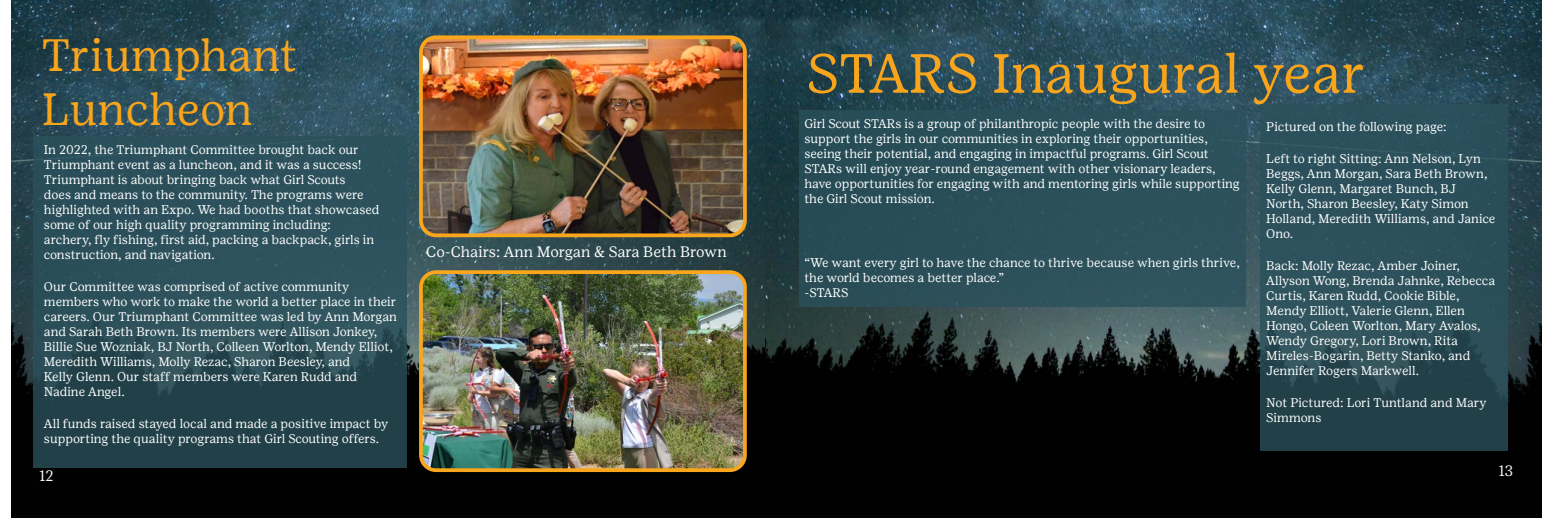
<style>
.page{position:relative;width:1553px;height:518px;background:#fff}
.page>*{position:absolute;margin:0;border:0;box-sizing:border-box;transform-origin:0 0}
.t1{font:55px "Girl Scout Text";color:#f9a51b}
.t2{font:45px/54px "Girl Scout Text";color:#f9a51b}
.t3{font:15px "Girl Scout Text";color:#fff}
.t4{font:300 15px "Girl Scout Display";color:#fff}
.t5{font:12.5px/15px "Girl Scout Text";color:#fff}
</style>
<div class="page">
<img style="left:11px;top:0;width:754px;height:518px">
<img style="left:421px;top:37px;width:324px;height:198px">
<div style="left:419px;top:35px;width:328px;height:202px;border:4px solid #f9a61c;border-radius:15px"></div>
<img style="left:421px;top:272px;width:324px;height:198px">
<div style="left:419px;top:270px;width:328px;height:202px;border:4px solid #f9a61c;border-radius:15px"></div>
<svg style="left:34px;top:136px;width:373px;height:332px;fill:#2b505a"></svg>
<img style="left:765px;top:0;width:776px;height:518px">
<svg style="left:1260px;top:104px;width:248px;height:346px;fill:#2b505b"></svg>
<div style="left:799px;top:110px;width:446px;height:196px;background:#2a515c"></div>
<h2 class="t2" style="left:42px;top:28px;width:257px">Triumphant<br>Luncheon</h2>
<p class="t5" style="left:44px;top:142px;width:337px">In 2022, the Triumphant Committee brought back our Triumphant event as a luncheon, and it was a success!<br>Triumphant is about bringing back what Girl Scouts<br>does and means to the community. The programs were highlighted with an Expo. We had booths that showcased some of our high quality programming including: archery, fly fishing, first aid, packing a backpack, girls in construction, and navigation.</p>
<p class="t5" style="left:44px;top:279px;width:354px">Our Committee was comprised of active community members who work to make the world a better place in their careers. Our Triumphant Committee was led by Ann Morgan and Sarah Beth Brown. Its members were Allison Jonkey, Billie Sue Wozniak, BJ North, Colleen Worlton, Mendy Elliot, Meredith Williams, Molly Rezac, Sharon Beesley, and<br>Kelly Glenn. Our staff members were Karen Rudd and Nadine Angel.</p>
<p class="t5" style="left:44px;top:415px;width:346px">All funds raised stayed local and made a positive impact by supporting the quality programs that Girl Scouting offers.</p>
<p class="t4" style="left:40px;top:466px;width:16px">12</p>
<p class="t3" style="left:426px;top:243px;width:302px">Co-Chairs: Ann Morgan &amp; Sara Beth Brown</p>
<h1 class="t1" style="left:806px;top:40px;width:561px">STARS Inaugural year</h1>
<p class="t5" style="left:1266px;top:119px;width:182px">Pictured on the following page:</p>
<p class="t5" style="left:1266px;top:151px;width:230px">Left to right Sitting: Ann Nelson, Lyn<br>Beggs, Ann Morgan, Sara Beth Brown,<br>Kelly Glenn, Margaret Bunch, BJ<br>North, Sharon Beesley, Katy Simon<br>Holland, Meredith Williams, and Janice<br>Ono.</p>
<p class="t5" style="left:1266px;top:258px;width:230px">Back: Molly Rezac, Amber Joiner, Allyson Wong, Brenda Jahnke, Rebecca Curtis, Karen Rudd, Cookie Bible, Mendy Elliott, Valerie Glenn, Ellen Hongo, Coleen Worlton, Mary Avalos, Wendy Gregory, Lori Brown, Rita Mireles-Bogarin, Betty Stanko, and Jennifer Rogers Markwell.</p>
<p class="t5" style="left:1266px;top:395px;width:222px">Not Pictured: Lori Tuntland and Mary<br>Simmons</p>
<p class="t5" style="left:804px;top:115px;width:437px">Girl Scout STARs is a group of philanthropic people with the desire to support the girls in our communities in exploring their opportunities, seeing their potential, and engaging in impactful programs. Girl Scout STARs will enjoy year-round engagement with other visionary leaders, have opportunities for engaging with and mentoring girls while supporting the Girl Scout mission.</p>
<p class="t5" style="left:804px;top:254px;width:437px">“We want every girl to have the chance to thrive because when girls thrive, the world becomes a better place.”<br>-STARS</p>
<p class="t4" style="left:1498px;top:462px;width:16px">13</p>
</div>
